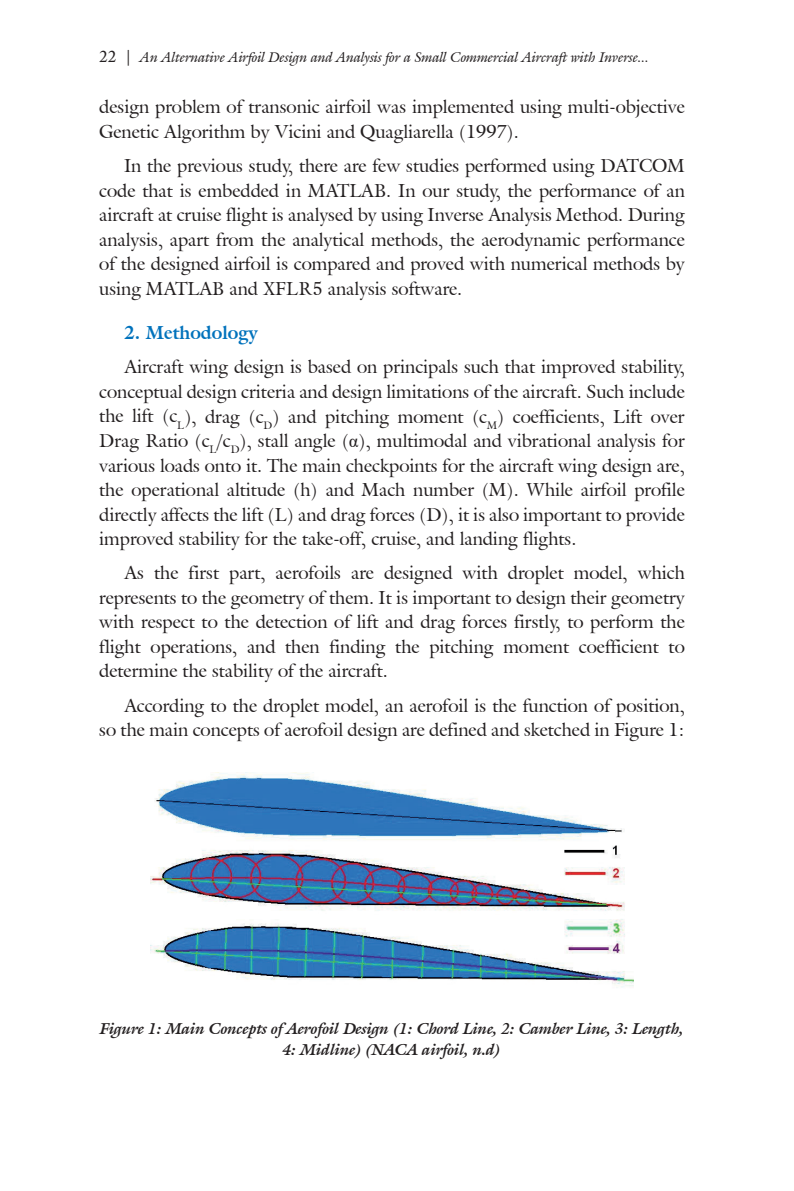
<style>
.page{position:relative;width:794px;height:1191px;background:#fff}
.page>*{position:absolute;margin:0;border:0;box-sizing:border-box;transform-origin:0 0}
.t1{font:18.38px/24.5px "Galliard IT Cby BT";color:#231f20;text-align:justify}
.t2{font:700 18.38px "Galliard IT Cby BT";color:#0072bc}
.t3{font:italic 700 15.75px/21px "Galliard IT Cby BT";color:#231f20;text-align:center}
.t4{font:italic 14px "Galliard IT Cby BT";color:#231f20}
.s1{font-style:normal;font-size:15.75px}
.s2{font-family:"Times New Roman"}
</style>
<div class="page">
<img style="left:151px;top:772px;width:482px;height:216px">
<p class="t4" style="left:99px;top:47px;width:551px"><span class="s1">22 |</span> An Alternative Airfoil Design and Analysis for a Small Commercial Aircraft with Inverse...</p>
<p class="t1" style="left:99px;top:94px;width:587px">design problem of transonic airfoil was implemented using multi-objective<br>Genetic Algorithm by Vicini and Quagliarella (1997).</p>
<p class="t1" style="left:99px;top:153px;width:587px;text-indent:25px">In the previous study, there are few studies performed using DATCOM code that is embedded in MATLAB. In our study, the performance of an aircraft at cruise flight is analysed by using Inverse Analysis Method. During analysis, apart from the analytical methods, the aerodynamic performance of the designed airfoil is compared and proved with numerical methods by using MATLAB and XFLR5 analysis software.</p>
<p class="t2" style="left:124px;top:320px;width:135px">2. Methodology</p>
<p class="t1" style="left:99px;top:355px;width:587px;text-indent:25px">Aircraft wing design is based on principals such that improved stability, conceptual design criteria and design limitations of the aircraft. Such include the lift (c<sub>L</sub>), drag (c<sub>D</sub>) and pitching moment (c<sub>M</sub>) coefficients, Lift over Drag Ratio (c<sub>L</sub>/c<sub>D</sub>), stall angle (<span class="s2">α</span>), multimodal and vibrational analysis for various loads onto it. The main checkpoints for the aircraft wing design are, the operational altitude (h) and Mach number (M). While airfoil profile directly affects the lift (L) and drag forces (D), it is also important to provide improved stability for the take-off, cruise, and landing flights.</p>
<p class="t1" style="left:99px;top:560px;width:587px;text-indent:25px">As the first part, aerofoils are designed with droplet model, which represents to the geometry of them. It is important to design their geometry with respect to the detection of lift and drag forces firstly, to perform the flight operations, and then finding the pitching moment coefficient to determine the stability of the aircraft.</p>
<p class="t1" style="left:99px;top:693px;width:587px;text-align:right">According to the droplet model, an aerofoil is the function of position,<br>so the main concepts of aerofoil design are defined and sketched in Figure 1:</p>
<p class="t3" style="left:100px;top:1018px;width:585px">Figure 1: Main Concepts of Aerofoil Design (1: Chord Line, 2: Camber Line, 3: Length,<br>4: Midline) (NACA airfoil, n.d)</p>
</div>
